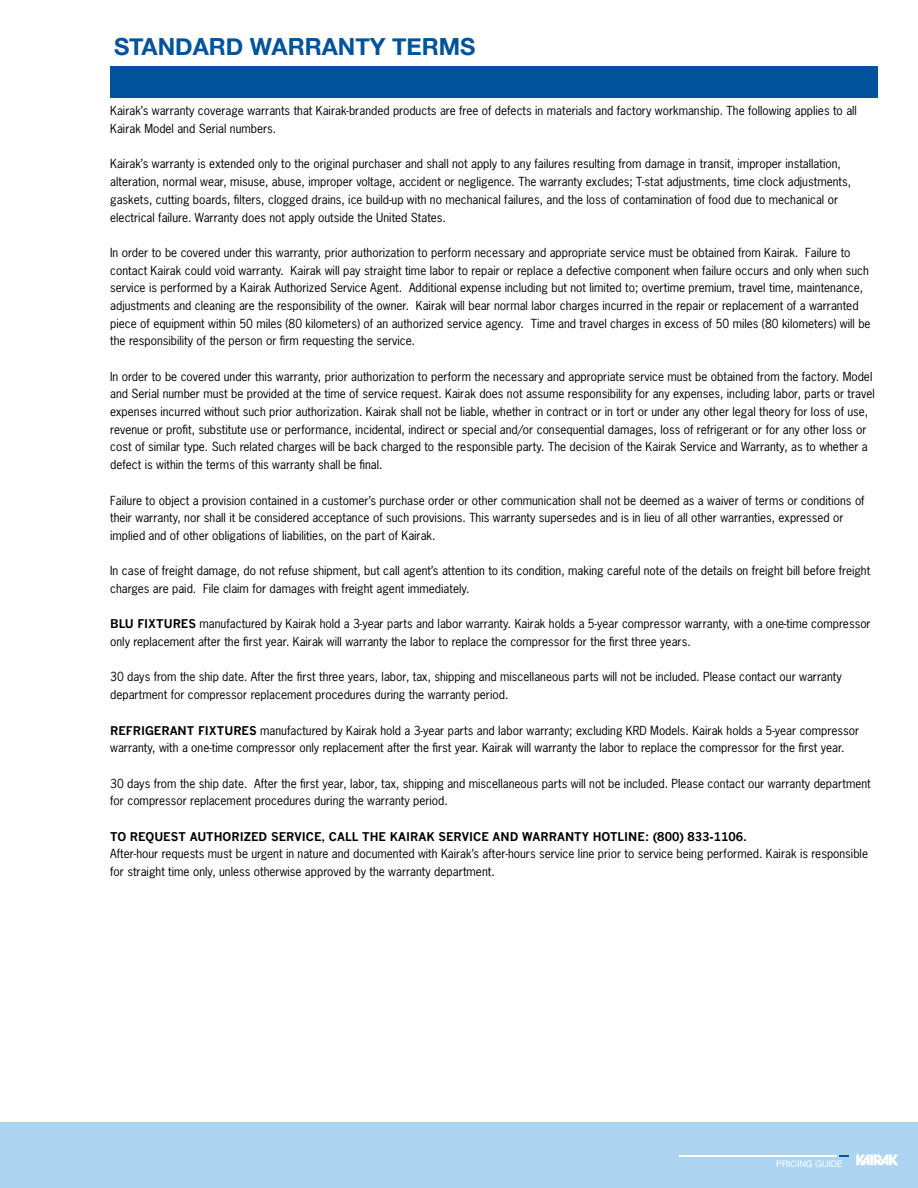
<style>
.page{position:relative;width:918px;height:1188px;background:#fff}
.page>*{position:absolute;margin:0;border:0;box-sizing:border-box;transform-origin:0 0}
.t1{font:700 23.55px "Helvetica Neue";color:#00539b}
.t2{font:11.85px/17.7px "News Gothic Std";color:#000}
.t3{font:700 11.85px "News Gothic";color:#000}
.t4{font:9px "Helvetica Neue";color:#fff}
.s1{font-family:"News Gothic";font-weight:700}
</style>
<div class="page">
<div style="left:0;top:1123px;width:918px;height:65px;background:#acd4f1"></div>
<svg style="left:856px;top:1154px;width:42px;height:11px"></svg>
<hr style="left:679px;top:1155px;width:158px;height:1px;background:#fff">
<div style="left:110px;top:66px;width:767px;height:32px;background:#00539b"></div>
<h1 class="t1" style="left:114px;top:28px;width:363px">STANDARD WARRANTY TERMS</h1>
<p class="t2" style="left:110px;top:102px;width:748px">Kairak’s warranty coverage warrants that Kairak-branded products are free of defects in materials and factory workmanship. The following applies to all<br>Kairak Model and Serial numbers.</p>
<p class="t2" style="left:110px;top:155px;width:742px">Kairak’s warranty is extended only to the original purchaser and shall not apply to any failures resulting from damage in transit, improper installation, alteration, normal wear, misuse, abuse, improper voltage, accident or negligence. The warranty excludes; T-stat adjustments, time clock adjustments, gaskets, cutting boards, filters, clogged drains, ice build-up with no mechanical failures, and the loss of contamination of food due to mechanical or electrical failure. Warranty does not apply outside the United States.</p>
<p class="t2" style="left:110px;top:243px;width:762px">In order to be covered under this warranty, prior authorization to perform necessary and appropriate service must be obtained from Kairak. Failure to contact Kairak could void warranty. Kairak will pay straight time labor to repair or replace a defective component when failure occurs and only when such service is performed by a Kairak Authorized Service Agent. Additional expense including but not limited to; overtime premium, travel time, maintenance, adjustments and cleaning are the responsibility of the owner. Kairak will bear normal labor charges incurred in the repair or replacement of a warranted piece of equipment within 50 miles (80 kilometers) of an authorized service agency. Time and travel charges in excess of 50 miles (80 kilometers) will be the responsibility of the person or firm requesting the service.</p>
<p class="t2" style="left:110px;top:367px;width:766px">In order to be covered under this warranty, prior authorization to perform the necessary and appropriate service must be obtained from the factory. Model and Serial number must be provided at the time of service request. Kairak does not assume responsibility for any expenses, including labor, parts or travel expenses incurred without such prior authorization. Kairak shall not be liable, whether in contract or in tort or under any other legal theory for loss of use, revenue or profit, substitute use or performance, incidental, indirect or special and/or consequential damages, loss of refrigerant or for any other loss or cost of similar type. Such related charges will be back charged to the responsible party. The decision of the Kairak Service and Warranty, as to whether a defect is within the terms of this warranty shall be final.</p>
<p class="t2" style="left:110px;top:491px;width:756px">Failure to object a provision contained in a customer’s purchase order or other communication shall not be deemed as a waiver of terms or conditions of their warranty, nor shall it be considered acceptance of such provisions. This warranty supersedes and is in lieu of all other warranties, expressed or implied and of other obligations of liabilities, on the part of Kairak.</p>
<p class="t2" style="left:110px;top:562px;width:762px">In case of freight damage, do not refuse shipment, but call agent’s attention to its condition, making careful note of the details on freight bill before freight charges are paid. File claim for damages with freight agent immediately.</p>
<p class="t2" style="left:110px;top:615px;width:762px"><span class="s1">BLU FIXTURES</span> manufactured by Kairak hold a 3-year parts and labor warranty. Kairak holds a 5-year compressor warranty, with a one-time compressor only replacement after the first year. Kairak will warranty the labor to replace the compressor for the first three years.</p>
<p class="t2" style="left:110px;top:668px;width:733px">30 days from the ship date. After the first three years, labor, tax, shipping and miscellaneous parts will not be included. Please contact our warranty department for compressor replacement procedures during the warranty period.</p>
<p class="t2" style="left:110px;top:721px;width:750px"><span class="s1">REFRIGERANT FIXTURES</span> manufactured by Kairak hold a 3-year parts and labor warranty; excluding KRD Models. Kairak holds a 5-year compressor warranty, with a one-time compressor only replacement after the first year. Kairak will warranty the labor to replace the compressor for the first year.</p>
<p class="t2" style="left:110px;top:774px;width:762px">30 days from the ship date. After the first year, labor, tax, shipping and miscellaneous parts will not be included. Please contact our warranty department for compressor replacement procedures during the warranty period.</p>
<p class="t3" style="left:110px;top:829px;width:638px">TO REQUEST AUTHORIZED SERVICE, CALL THE KAIRAK SERVICE AND WARRANTY HOTLINE: (800) 833-1106.</p>
<p class="t2" style="left:110px;top:845px;width:759px">After-hour requests must be urgent in nature and documented with Kairak’s after-hours service line prior to service being performed. Kairak is responsible for straight time only, unless otherwise approved by the warranty department.</p>
<p class="t4" style="left:776px;top:1157px;width:68px">PRICING GUIDE</p>
</div>
